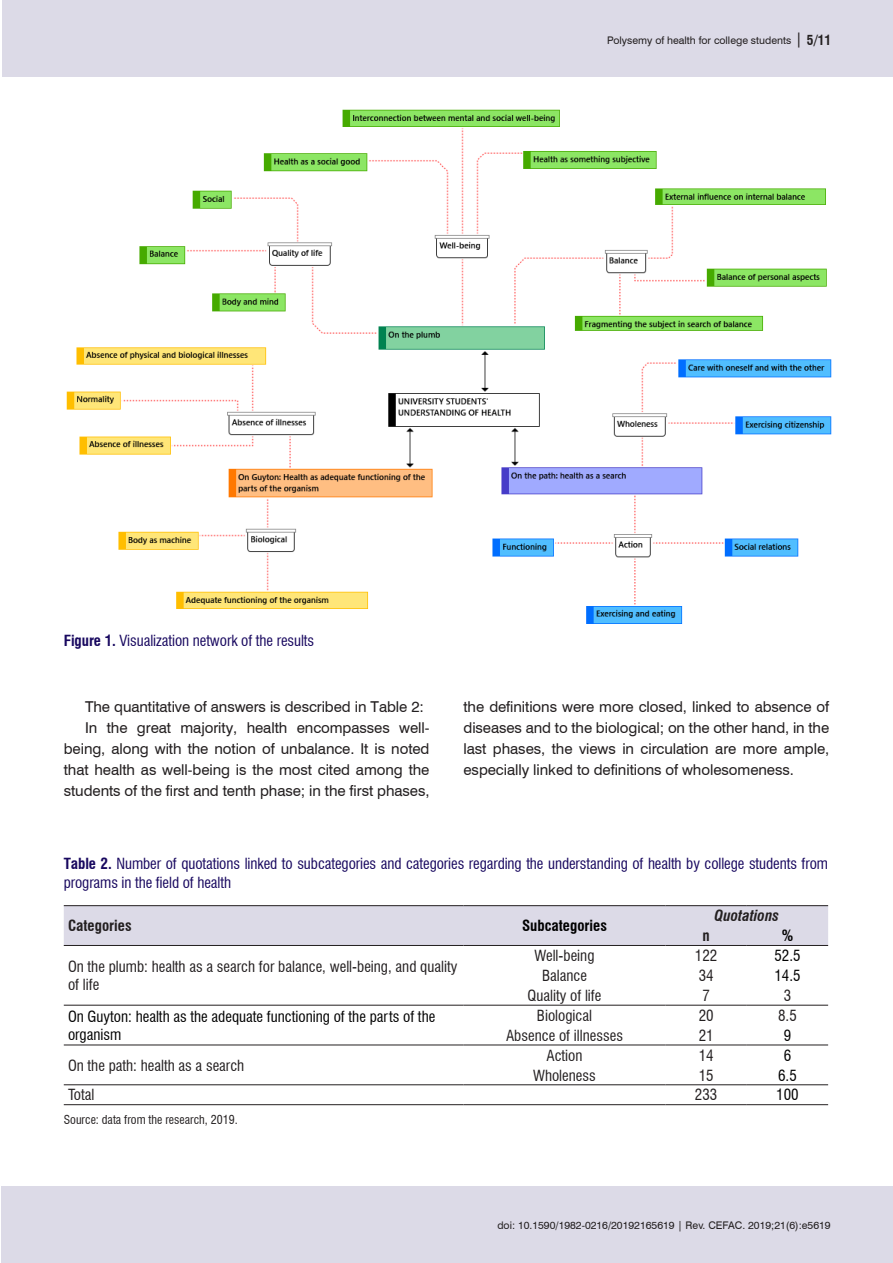
<style>
.page{position:relative;width:893px;height:1263px;background:#fff}
.page>*{position:absolute;margin:0;border:0;box-sizing:border-box;transform-origin:0 0}
.Corpo_do_texto_INGL{font:15px/21px "Swiss 721 BT";letter-spacing:-.005em;color:#231f20;text-align:justify}
.Texto_tabelas{font:condensed 15px/18px "Swiss 721 BT";color:#231f20}
.Titulo_tabelas_e_gr{font:condensed 15px/19.5px "Swiss 721 BT";letter-spacing:-.005em;color:#18085f}
.Texto_tabelas-2{font:condensed 15px/18px "Swiss 721 BT";color:#000}
.Texto_tabelas-3{font:700 condensed 15px "Swiss 721 BT";color:#000}
.Texto_tabelas-4{font:700 condensed 15px "Swiss 721 BT";color:#231f20}
.Texto_tabelas-5{font:italic 700 condensed 15px "Swiss 721 BT";color:#231f20}
.Legendas{font:condensed 12px "Swiss 721 BT";color:#231f20}
.t1{font:10.5px "Swiss 721 BT";color:#231f20}
.s1{font-size:15px}
.s2{font-weight:700;font-stretch:condensed;font-size:13.5px}
.s3{font-weight:700}
</style>
<div class="page">
<div style="left:1px;top:1186px;width:892px;height:77px;background:#dcdae7"></div>
<div style="left:2px;top:0;width:891px;height:77px;background:#dcdae7"></div>
<img style="left:66px;top:109px;width:766px;height:515px">
<div style="left:64px;top:906px;width:764px;height:39px;background:#dcdae7"></div>
<hr style="left:64px;top:945px;width:399px;height:1px;background:#231f20">
<hr style="left:463px;top:945px;width:202px;height:1px;background:#231f20">
<hr style="left:665px;top:945px;width:82px;height:1px;background:#231f20">
<hr style="left:747px;top:945px;width:81px;height:1px;background:#231f20">
<hr style="left:64px;top:905px;width:399px;height:1px;background:#231f20">
<hr style="left:463px;top:905px;width:202px;height:1px;background:#231f20">
<hr style="left:665px;top:905px;width:82px;height:1px;background:#231f20">
<hr style="left:747px;top:905px;width:81px;height:1px;background:#231f20">
<hr style="left:64px;top:1104px;width:399px;height:1px;background:#231f20">
<hr style="left:463px;top:1104px;width:202px;height:1px;background:#231f20">
<hr style="left:665px;top:1104px;width:82px;height:1px;background:#231f20">
<hr style="left:747px;top:1104px;width:81px;height:1px;background:#231f20">
<hr style="left:64px;top:1005px;width:399px;height:1px;background:#231f20">
<hr style="left:463px;top:1005px;width:202px;height:1px;background:#231f20">
<hr style="left:665px;top:1005px;width:82px;height:1px;background:#231f20">
<hr style="left:747px;top:1005px;width:81px;height:1px;background:#231f20">
<hr style="left:64px;top:1044px;width:399px;height:1px;background:#231f20">
<hr style="left:463px;top:1044px;width:202px;height:1px;background:#231f20">
<hr style="left:665px;top:1044px;width:82px;height:1px;background:#231f20">
<hr style="left:747px;top:1044px;width:81px;height:1px;background:#231f20">
<hr style="left:64px;top:1084px;width:399px;height:1px;background:#231f20">
<hr style="left:463px;top:1084px;width:202px;height:1px;background:#231f20">
<hr style="left:665px;top:1084px;width:82px;height:1px;background:#231f20">
<hr style="left:747px;top:1084px;width:81px;height:1px;background:#231f20">
<p class="t1" style="left:607px;top:33px;width:226px">Polysemy of health for college students <span class="s1">|</span> <span class="s2">5/11</span></p>
<p class="Titulo_tabelas_e_gr" style="left:64px;top:631px;width:252px"><span class="s3">Figure 1.</span> Visualization network of the results</p>
<p class="Corpo_do_texto_INGL" style="left:85px;top:695px;width:341px">The quantitative of answers is described in Table 2:</p>
<p class="Corpo_do_texto_INGL" style="left:64px;top:716px;width:367px;text-indent:21px">In the great majority, health encompasses well&shy;being, along with the notion of unbalance. It is noted that health as well-being is the most cited among the students of the first and tenth phase; in the first phases,</p>
<p class="Corpo_do_texto_INGL" style="left:463px;top:695px;width:367px">the definitions were more closed, linked to absence of diseases and to the biological; on the other hand, in the last phases, the views in circulation are more ample, especially linked to definitions of wholesomeness.</p>
<p class="Titulo_tabelas_e_gr" style="left:64px;top:853px;width:766px"><span class="s3">Table 2.</span> Number of quotations linked to subcategories and categories regarding the understanding of health by college students from programs in the field of health</p>
<p class="Texto_tabelas-4" style="left:68px;top:917px;width:65px">Categories</p>
<p class="Texto_tabelas-3" style="left:522px;top:917px;width:86px">Subcategories</p>
<p class="Texto_tabelas-5" style="left:715px;top:907px;width:66px">Quotations</p>
<p class="Texto_tabelas-4" style="left:702px;top:927px;width:9px">n</p>
<p class="Texto_tabelas-3" style="left:782px;top:927px;width:13px">%</p>
<p class="Texto_tabelas" style="left:68px;top:957px;width:391px">On the plumb: health as a search for balance, well-being, and quality of life</p>
<p class="Texto_tabelas" style="left:534px;top:947px;width:61px">Well-being</p>
<p class="Texto_tabelas" style="left:695px;top:947px;width:24px">122</p>
<p class="Texto_tabelas-2" style="left:774px;top:947px;width:28px">52.5</p>
<p class="Texto_tabelas" style="left:542px;top:966px;width:46px">Balance</p>
<p class="Texto_tabelas" style="left:699px;top:966px;width:16px">34</p>
<p class="Texto_tabelas-2" style="left:774px;top:966px;width:28px">14.5</p>
<p class="Texto_tabelas" style="left:528px;top:986px;width:75px">Quality of life</p>
<p class="Texto_tabelas" style="left:702px;top:986px;width:9px">7</p>
<p class="Texto_tabelas" style="left:784px;top:986px;width:9px">3</p>
<p class="Texto_tabelas-2" style="left:68px;top:1007px;width:369px">On Guyton: health as the adequate functioning of the parts of the organism</p>
<p class="Texto_tabelas" style="left:537px;top:1006px;width:57px">Biological</p>
<p class="Texto_tabelas" style="left:699px;top:1006px;width:16px">20</p>
<p class="Texto_tabelas" style="left:778px;top:1006px;width:20px">8.5</p>
<p class="Texto_tabelas" style="left:506px;top:1026px;width:118px">Absence of illnesses</p>
<p class="Texto_tabelas" style="left:699px;top:1026px;width:16px">21</p>
<p class="Texto_tabelas-2" style="left:784px;top:1026px;width:9px">9</p>
<p class="Texto_tabelas" style="left:68px;top:1056px;width:178px">On the path: health as a search</p>
<p class="Texto_tabelas" style="left:546px;top:1046px;width:38px">Action</p>
<p class="Texto_tabelas" style="left:699px;top:1046px;width:16px">14</p>
<p class="Texto_tabelas-2" style="left:784px;top:1046px;width:9px">6</p>
<p class="Texto_tabelas" style="left:533px;top:1066px;width:64px">Wholeness</p>
<p class="Texto_tabelas" style="left:699px;top:1066px;width:16px">15</p>
<p class="Texto_tabelas-2" style="left:778px;top:1066px;width:20px">6.5</p>
<p class="Texto_tabelas" style="left:68px;top:1086px;width:28px">Total</p>
<p class="Texto_tabelas" style="left:695px;top:1086px;width:24px">233</p>
<p class="Texto_tabelas-2" style="left:776px;top:1086px;width:24px">100</p>
<p class="Legendas" style="left:64px;top:1112px;width:175px">Source: data from the research, 2019.</p>
<p class="t1" style="left:497px;top:1218px;width:335px">doi: 10.1590/1982-0216/20192165619 | Rev. CEFAC. 2019;21(6):e5619</p>
</div>
